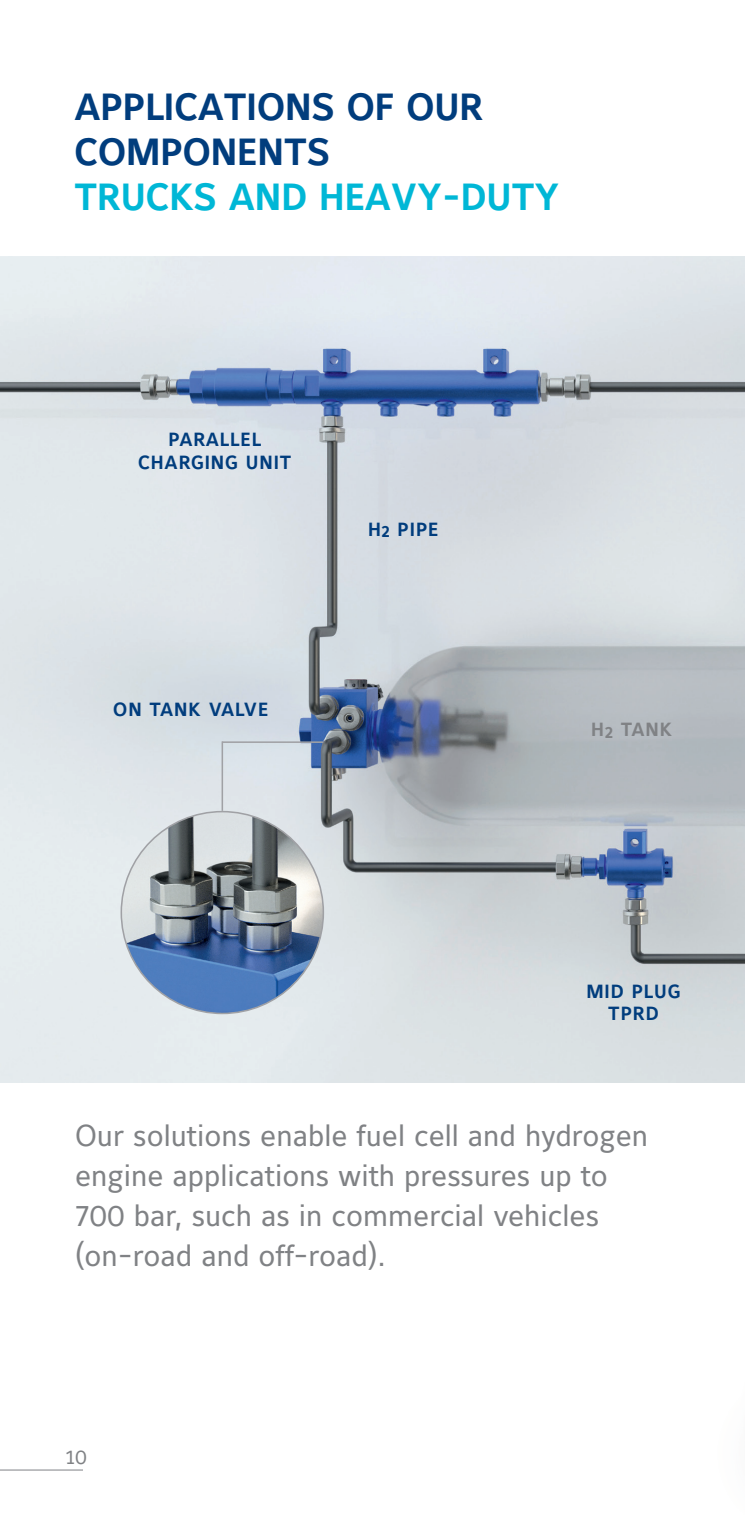
<style>
.page{position:relative;width:745px;height:1531px;background:#fff}
.page>*{position:absolute;margin:0;border:0;box-sizing:border-box;transform-origin:0 0}
.t1{font:37.5px/45px "Maurea Bold Lf";color:#013d7d}
.t2{font:37.5px "Maurea Bold Lf";color:#00b7d6}
.t3{font:30px/40px "Maurea Regular Lf";color:#808285}
.t4{font:20px "Maurea Regular Lf";color:#808285}
.t5{font:19px/22.8px "Maurea Bold Lf";letter-spacing:.05em;color:#013d7d;text-align:center}
.t6{font:19px "Maurea Bold Lf";color:#808285}
.s1{font-size:16.25px}
</style>
<div class="page">
<hr style="left:0;top:1469px;width:83px;height:1px;background:#808285">
<img style="left:0;top:257px;width:744px;height:825px">
<img style="left:121px;top:811px;width:202px;height:202px;border-radius:101px">
<hr style="left:222px;top:741px;width:101px;height:2px;background:#a0a1a5">
<hr style="left:221px;top:741px;width:2px;height:70px;background:#a0a1a5">
<div style="left:547px;top:1011px;width:197px;height:72px;background:#d8dee1"></div>
<p class="t1" style="left:74px;top:87px;width:409px">APPLICATIONS OF OUR<br>COMPONENTS</p>
<p class="t2" style="left:74px;top:176px;width:486px">TRUCKS AND HEAVY-DUTY</p>
<p class="t5" style="left:138px;top:429px;width:155px">PARALLEL<br>CHARGING UNIT</p>
<p class="t5" style="left:113px;top:699px;width:156px">ON TANK VALVE</p>
<p class="t5" style="left:368px;top:518px;width:72px">H<span class="s1">2</span> PIPE</p>
<p class="t6" style="left:591px;top:719px;width:82px">H<sub>2</sub> TANK</p>
<p class="t5" style="left:586px;top:981px;width:96px">MID PLUG<br>TPRD</p>
<p class="t3" style="left:75px;top:1117px;width:574px">Our solutions enable fuel cell and hydrogen engine applications with pressures up to 700 bar, such as in commercial vehicles (on-road and off-road).</p>
<p class="t4" style="left:66px;top:1446px;width:23px">10</p>
</div>
